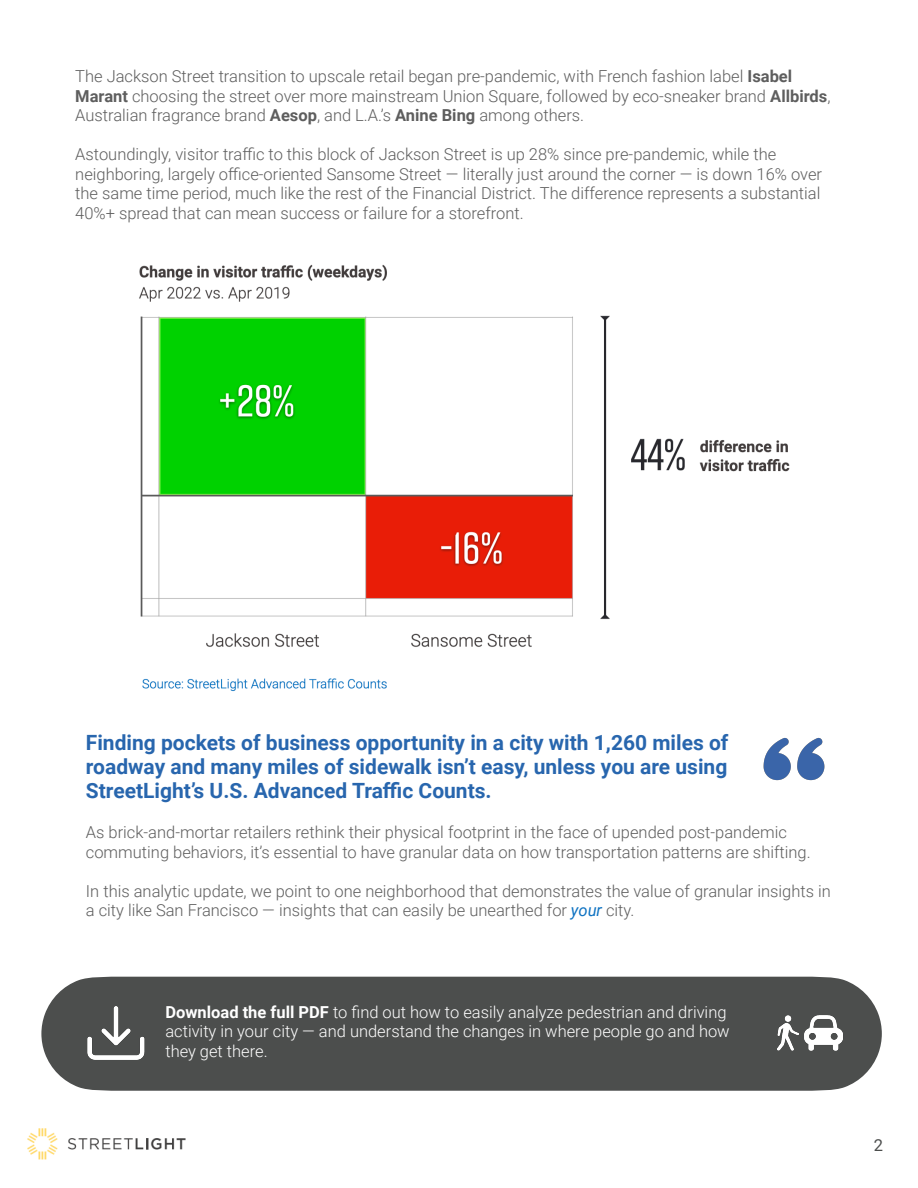
<style>
.page{position:relative;width:918px;height:1188px;background:#fff}
.page>*{position:absolute;margin:0;border:0;box-sizing:border-box;transform-origin:0 0}
.t1{font:700 21px/24px "Roboto";color:#2866ae;text-align:justify}
.t2{font:300 16.5px/19.5px "Roboto";color:#5e5e5e}
.t3{font:300 16.5px/19.5px "Roboto";color:#fff}
.t4{font:16.5px "Roboto";color:#4c4e4d}
.s1{font-weight:700}
.s2{font-weight:400;font-style:italic;color:#0f73c2}
</style>
<div class="page">
<div style="left:41px;top:977px;width:841px;height:114px;background:#4c4e4d"></div>
<img style="left:763px;top:737px;width:62px;height:44px">
<img style="left:771px;top:1002px;width:110px;height:62px">
<img style="left:69px;top:985px;width:95px;height:95px">
<img style="left:27px;top:1128px;width:159px;height:32px">
<img style="left:139px;top:264px;width:651px;height:428px">
<p class="t2" style="left:75px;top:67px;width:757px">The Jackson Street transition to upscale retail began pre-pandemic, with French fashion label <span class="s1">Isabel<br>Marant</span> choosing the street over more mainstream Union Square, followed by eco-sneaker brand <span class="s1">Allbirds</span>,<br>Australian fragrance brand <span class="s1">Aesop</span>, and L.A.’s <span class="s1">Anine Bing</span> among others.</p>
<p class="t2" style="left:75px;top:145px;width:748px">Astoundingly, visitor traffic to this block of Jackson Street is up 28% since pre-pandemic, while the neighboring, largely office-oriented Sansome Street — literally just around the corner — is down 16% over the same time period, much like the rest of the Financial District. The difference represents a substantial 40%+ spread that can mean success or failure for a storefront.</p>
<p class="t1" style="left:86px;top:731px;width:644px">Finding pockets of business opportunity in a city with 1,260 miles of roadway and many miles of sidewalk isn’t easy, unless you are using StreetLight’s U.S. Advanced Traffi c Counts.</p>
<p class="t2" style="left:86px;top:823px;width:726px">As brick-and-mortar retailers rethink their physical footprint in the face of upended post-pandemic commuting behaviors, it’s essential to have granular data on how transportation patterns are shifting.</p>
<p class="t2" style="left:86px;top:881px;width:746px">In this analytic update, we point to one neighborhood that demonstrates the value of granular insights in a city like San Francisco — insights that can easily be unearthed for <span class="s2">your</span> city.</p>
<p class="t3" style="left:165px;top:1002px;width:566px"><span class="s1">Download the full PDF</span> to fi nd out how to easily analyze pedestrian and driving activity in your city — and understand the changes in where people go and how they get there.</p>
<p class="t4" style="left:874px;top:1136px;width:11px">2</p>
</div>
